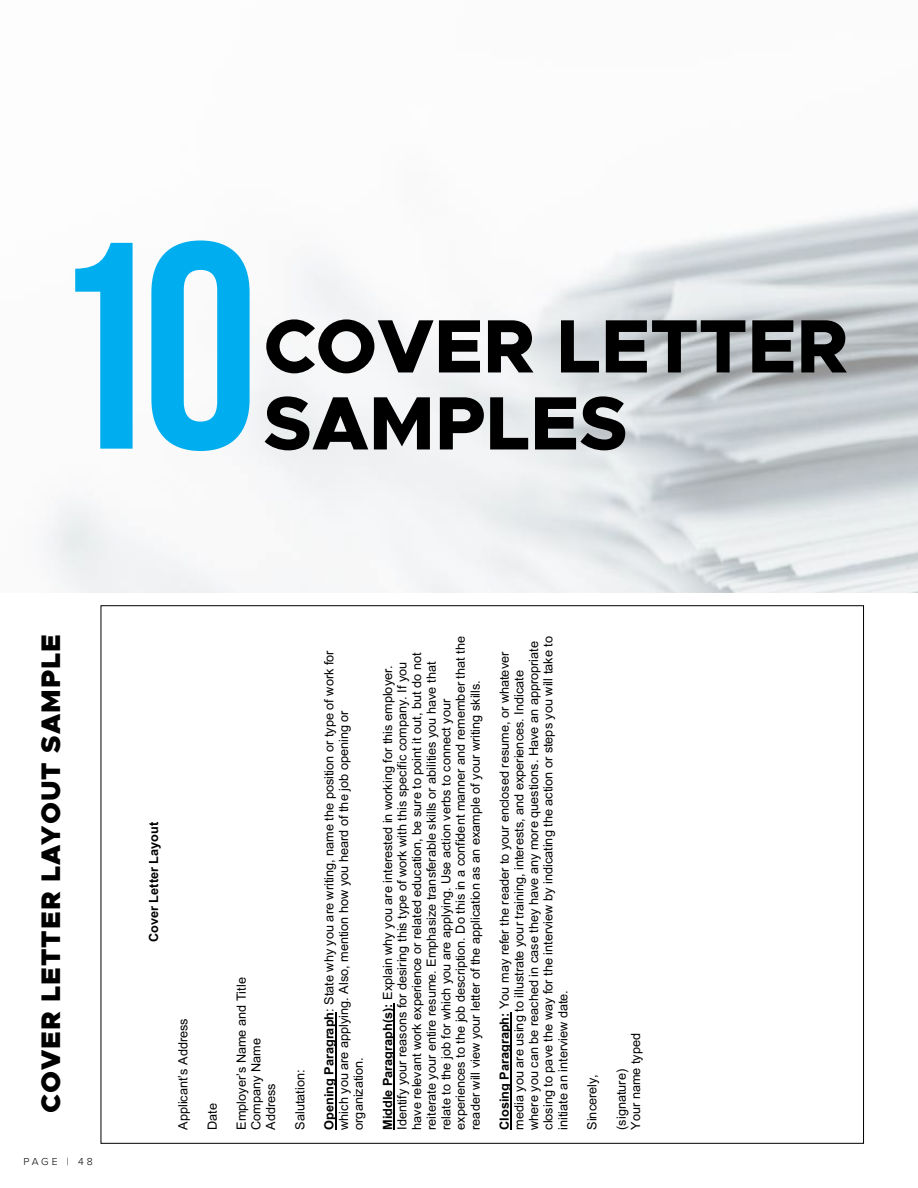
<style>
.page{position:relative;width:918px;height:1188px;background:#fff}
.page>*{position:absolute;margin:0;border:0;box-sizing:border-box;transform-origin:0 0}
.t1{font:700 294px "Bebas Neue";color:#00aeef}
.t2{font:800 75.9px/76.9px "Metropolis";color:#000}
.t3{font:900 27px "Metropolis";letter-spacing:.04em;color:#000}
.t4{font:12.75px/14.5px "Arial";color:#000}
.t5{font:700 12.75px "Arial";color:#000}
.t6{font:300 10.5px "Proxima Nova";letter-spacing:.28em;color:#000}
.s1{font-weight:700}
</style>
<div class="page">
<hr style="left:335px;top:1012px;width:1px;height:118px;background:#000">
<hr style="left:393px;top:1004px;width:2px;height:126px;background:#000">
<hr style="left:510px;top:1013px;width:1px;height:117px;background:#000">
<h1 class="t1" style="left:44px;top:186px;width:217px">10</h1>
<h2 class="t2" style="left:263px;top:308px;width:587px">COVER LETTER<br>SAMPLES</h2>
<h3 class="t3" style="left:33px;top:1113px;width:480px;rotate:-90deg">COVER LETTER LAYOUT SAMPLE</h3>
<p class="t5" style="left:145px;top:942px;width:121px;rotate:-90deg">Cover Letter Layout</p>
<p class="t4" style="left:176px;top:1130px;width:113px;rotate:-90deg">Applicant’s Address</p>
<p class="t4" style="left:205px;top:1130px;width:28px;rotate:-90deg">Date</p>
<p class="t4" style="left:234px;top:1130px;width:154px;rotate:-90deg">Employer’s Name and Title<br>Company Name<br>Address</p>
<p class="t4" style="left:293px;top:1130px;width:62px;rotate:-90deg">Salutation:</p>
<p class="t4" style="left:322px;top:1130px;width:481px;rotate:-90deg"><span class="s1">Opening Paragraph</span>: State why you are writing, name the position or type of work for which you are applying. Also, mention how you heard of the job opening or organization.</p>
<p class="t4" style="left:380px;top:1130px;width:495px;rotate:-90deg"><span class="s1">Middle Paragraph(s):</span> Explain why you are interested in working for this employer.<br>Identify your reasons for desiring this type of work with this specific company. If you have relevant work experience or related education, be sure to point it out, but do not reiterate your entire resume. Emphasize transferable skills or abilities you have that relate to the job for which you are applying. Use action verbs to connect your experiences to the job description. Do this in a confident manner and remember that the reader will view your letter of the application as an example of your writing skills.</p>
<p class="t4" style="left:497px;top:1130px;width:495px;rotate:-90deg"><span class="s1">Closing Paragraph:</span> You may refer the reader to your enclosed resume, or whatever media you are using to illustrate your training, interests, and experiences. Indicate where you can be reached in case they have any more questions. Have an appropriate closing to pave the way for the interview by indicating the action or steps you will take to initiate an interview date.</p>
<p class="t4" style="left:585px;top:1130px;width:57px;rotate:-90deg">Sincerely,</p>
<p class="t4" style="left:614px;top:1130px;width:98px;rotate:-90deg">(signature)<br>Your name typed</p>
<p class="t6" style="left:23px;top:1155px;width:71px">PAGE | 48</p>
</div>
